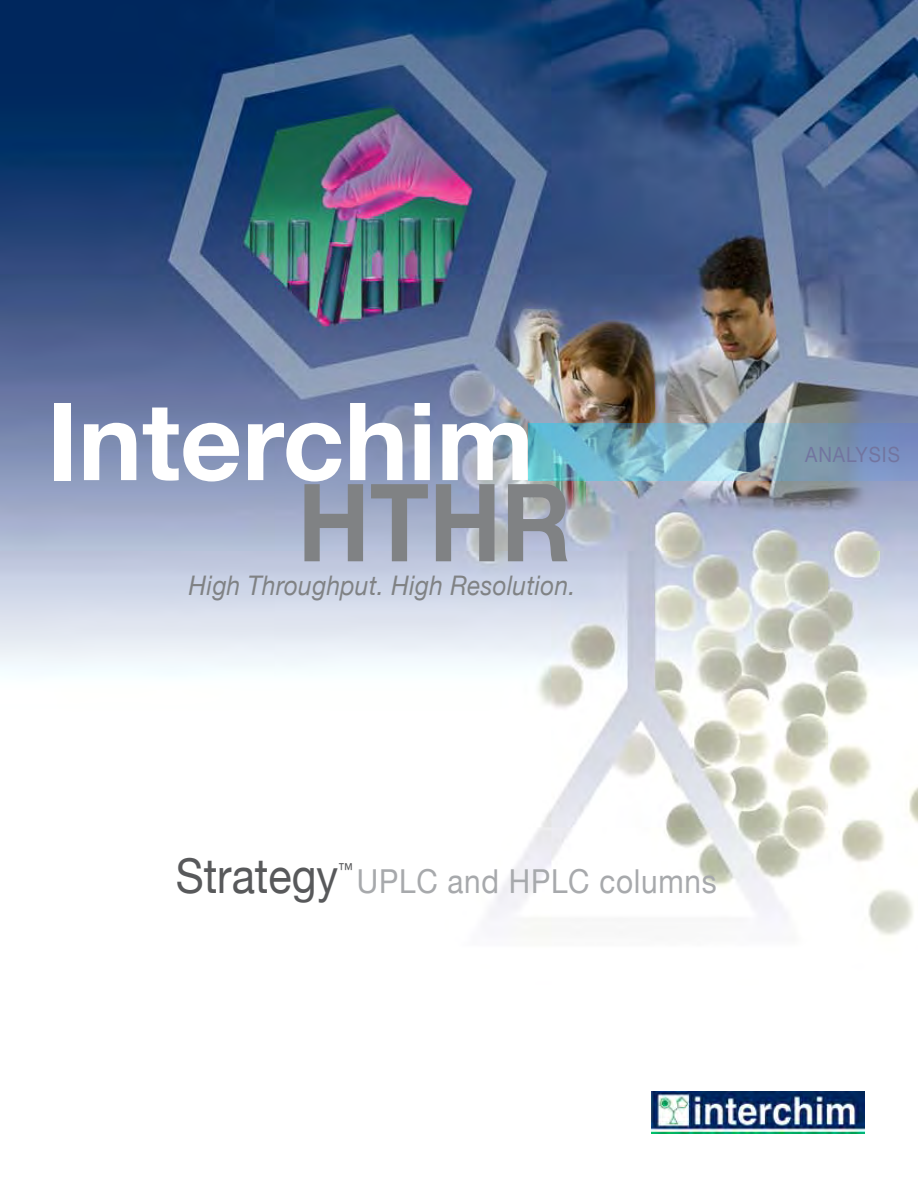
<style>
.page{position:relative;width:918px;height:1188px;background:#fff}
.page>*{position:absolute;margin:0;border:0;box-sizing:border-box;transform-origin:0 0}
.t1{font:700 108px "Helvetica Neue";color:#fff}
.t2{font:700 108px "Helvetica Neue";color:#808284;scale:.9 1}
.t3{font:48px "Helvetica Neue";color:#58595b;scale:.9 1}
.t4{font:33px "Helvetica Neue";letter-spacing:.025em;color:#a7a9ac;scale:.9 1}
.t5{font:italic 27px "Helvetica Neue";letter-spacing:.015em;color:#808284;scale:.9 1}
.t6{font:21px "Helvetica Neue";letter-spacing:.05em;color:#7275a0;scale:.9 1}
.t7{font:16.5px "Helvetica Neue";color:#58595b;scale:.9 1}
</style>
<div class="page">
<img style="left:652px;top:1091px;width:212px;height:43px">
<img style="left:0;top:0;width:918px;height:936px">
<img style="left:529px;top:423px;width:389px;height:58px">
<p class="t1" style="left:46px;top:375px;width:489px">Interchim</p>
<p class="t2" style="left:298px;top:456px;width:306px">HTHR</p>
<p class="t5" style="left:189px;top:569px;width:431px">High Throughput. High Resolution.</p>
<p class="t6" style="left:805px;top:442px;width:107px">ANALYSIS</p>
<p class="t3" style="left:176px;top:847px;width:182px">Strategy</p>
<p class="t7" style="left:338px;top:859px;width:18px">™</p>
<p class="t4" style="left:357px;top:861px;width:401px">UPLC and HPLC columns</p>
</div>
